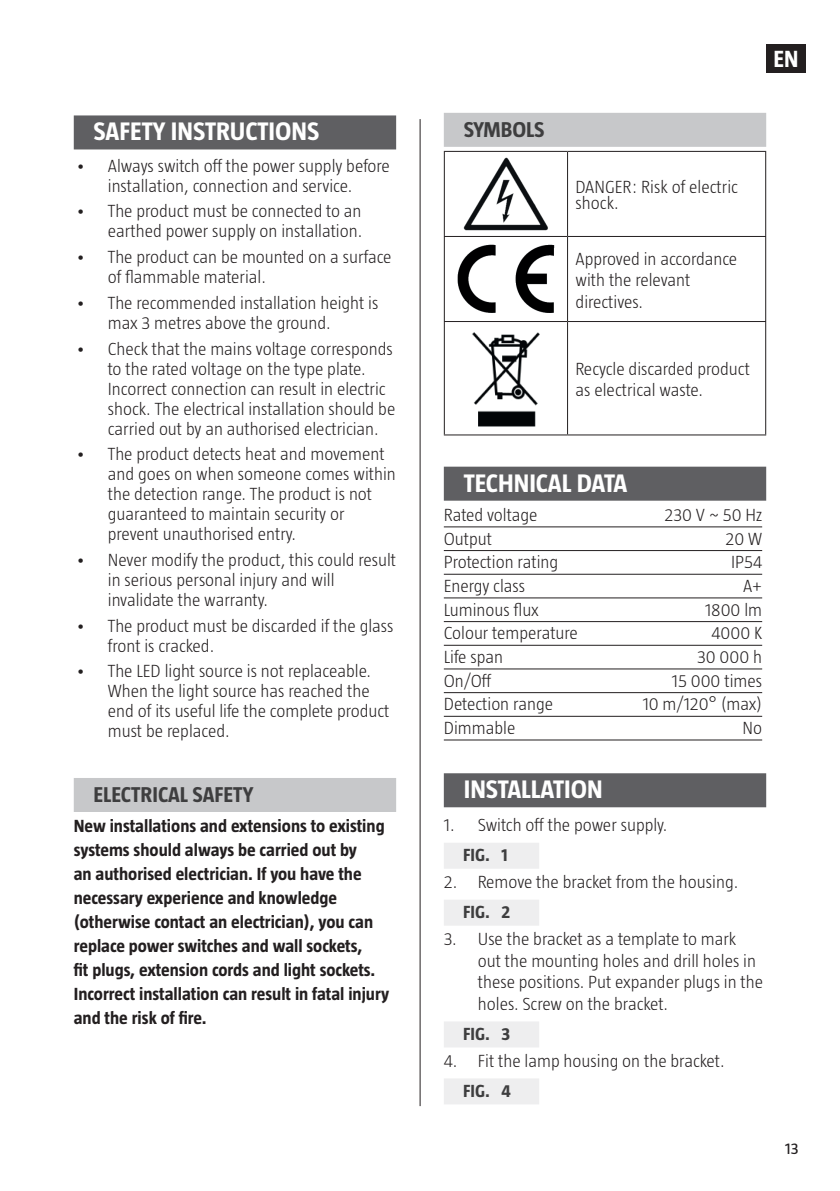
<style>
.page{position:relative;width:840px;height:1191px;background:#fff}
.page>*{position:absolute;margin:0;border:0;box-sizing:border-box;transform-origin:0 0}
.t1{font:700 26px "Taz";color:#fff}
.t2{font:700 24px "Taz";color:#fff}
.t3{font:700 22px "Taz";color:#3e3e3f}
.t4{font:300 18px/20px "Taz";color:#231f20}
.t5{font:700 18px/24px "Taz";color:#231f20}
.t6{font:700 18px "Taz";color:#3e3e3f}
.t7{font:16px "Taz";color:#231f20}
</style>
<div class="page">
<div style="left:765px;top:44px;width:39px;height:28px;background:#231f20"></div>
<hr style="left:419px;top:119px;width:1px;height:987px;background:#231f20">
<div style="left:443px;top:113px;width:322px;height:34px;background:#c7c8ca"></div>
<div style="left:443px;top:466px;width:322px;height:34px;background:#5f5f62"></div>
<hr style="left:443px;top:526px;width:318px;height:1px;background:#231f20">
<hr style="left:443px;top:550px;width:318px;height:1px;background:#231f20">
<hr style="left:443px;top:574px;width:318px;height:1px;background:#231f20">
<hr style="left:443px;top:597px;width:318px;height:1px;background:#231f20">
<hr style="left:443px;top:621px;width:318px;height:1px;background:#231f20">
<hr style="left:443px;top:645px;width:318px;height:1px;background:#231f20">
<hr style="left:443px;top:668px;width:318px;height:1px;background:#231f20">
<hr style="left:443px;top:692px;width:318px;height:1px;background:#231f20">
<hr style="left:443px;top:716px;width:318px;height:1px;background:#231f20">
<hr style="left:443px;top:739px;width:318px;height:1px;background:#231f20">
<div style="left:443px;top:773px;width:322px;height:34px;background:#5f5f62"></div>
<div style="left:443px;top:842px;width:96px;height:26px;background:#eeeeef"></div>
<div style="left:443px;top:899px;width:96px;height:26px;background:#eeeeef"></div>
<div style="left:443px;top:1021px;width:96px;height:26px;background:#eeeeef"></div>
<div style="left:443px;top:1078px;width:96px;height:26px;background:#eeeeef"></div>
<hr style="left:443px;top:151px;width:124px;height:1px;background:#231f20">
<hr style="left:443px;top:152px;width:1px;height:84px;background:#231f20">
<hr style="left:567px;top:151px;width:198px;height:1px;background:#231f20">
<hr style="left:566px;top:152px;width:1px;height:84px;background:#231f20">
<hr style="left:764px;top:152px;width:1px;height:84px;background:#231f20">
<hr style="left:443px;top:236px;width:124px;height:1px;background:#231f20">
<hr style="left:443px;top:237px;width:1px;height:84px;background:#231f20">
<hr style="left:567px;top:236px;width:198px;height:1px;background:#231f20">
<hr style="left:566px;top:237px;width:1px;height:84px;background:#231f20">
<hr style="left:764px;top:237px;width:1px;height:84px;background:#231f20">
<hr style="left:443px;top:321px;width:124px;height:1px;background:#231f20">
<hr style="left:443px;top:322px;width:1px;height:112px;background:#231f20">
<hr style="left:567px;top:321px;width:198px;height:1px;background:#231f20">
<hr style="left:566px;top:322px;width:1px;height:112px;background:#231f20">
<hr style="left:764px;top:322px;width:1px;height:112px;background:#231f20">
<hr style="left:443px;top:434px;width:124px;height:1px;background:#231f20">
<hr style="left:567px;top:434px;width:198px;height:1px;background:#231f20">
<img style="left:463px;top:157px;width:85px;height:74px">
<img style="left:457px;top:244px;width:98px;height:69px">
<img style="left:472px;top:332px;width:68px;height:95px">
<div style="left:74px;top:115px;width:322px;height:34px;background:#5f5f62"></div>
<div style="left:74px;top:778px;width:322px;height:34px;background:#c7c8ca"></div>
<h1 class="t1" style="left:94px;top:117px;width:227px">SAFETY INSTRUCTIONS</h1>
<p class="t4" style="left:76px;top:155px;width:315px;text-align:center">• Always switch off the power supply before installation, connection and service.</p>
<p class="t4" style="left:76px;top:201px;width:288px;text-align:right">• The product must be connected to an earthed power supply on installation.</p>
<p class="t4" style="left:108px;top:247px;width:285px;text-indent:-32px">• The product can be mounted on a surface of flammable material.</p>
<p class="t4" style="left:108px;top:292px;width:272px;text-indent:-32px">• The recommended installation height is max 3 metres above the ground.</p>
<p class="t4" style="left:108px;top:338px;width:289px;text-indent:-32px">• Check that the mains voltage corresponds to the rated voltage on the type plate.<br>Incorrect connection can result in electric shock. The electrical installation should be carried out by an authorised electrician.</p>
<p class="t4" style="left:108px;top:444px;width:289px;text-indent:-32px">• The product detects heat and movement and goes on when someone comes within the detection range. The product is not guaranteed to maintain security or prevent unauthorised entry.</p>
<p class="t4" style="left:108px;top:549px;width:290px;text-indent:-32px">• Never modify the product, this could result in serious personal injury and will invalidate the warranty.</p>
<p class="t4" style="left:108px;top:615px;width:287px;text-indent:-32px">• The product must be discarded if the glass front is cracked.</p>
<p class="t4" style="left:108px;top:661px;width:283px;text-indent:-32px">• The LED light source is not replaceable.<br>When the light source has reached the end of its useful life the complete product must be replaced.</p>
<p class="t3" style="left:94px;top:782px;width:161px">ELECTRICAL SAFETY</p>
<p class="t5" style="left:74px;top:813px;width:316px">New installations and extensions to existing systems should always be carried out by<br>an authorised electrician. If you have the necessary experience and knowledge (otherwise contact an electrician), you can replace power switches and wall sockets,<br>fit plugs, extension cords and light sockets.<br>Incorrect installation can result in fatal injury and the risk of fire.</p>
<p class="t3" style="left:463px;top:117px;width:82px">SYMBOLS</p>
<h2 class="t2" style="left:773px;top:45px;width:26px">EN</h2>
<p class="t4" style="left:575px;top:179px;width:164px;line-height:16px">DANGER: Risk of electric shock.</p>
<p class="t4" style="left:575px;top:247px;width:163px;line-height:21.6px">Approved in accordance with the relevant directives.</p>
<p class="t4" style="left:575px;top:357px;width:176px;line-height:21.6px">Recycle discarded product as electrical waste.</p>
<h1 class="t1" style="left:463px;top:468px;width:165px">TECHNICAL DATA</h1>
<p class="t4" style="left:443px;top:504px;width:95px">Rated voltage</p>
<p class="t4" style="left:664px;top:504px;width:99px">230 V ~ 50 Hz</p>
<p class="t4" style="left:443px;top:528px;width:50px">Output</p>
<p class="t4" style="left:725px;top:528px;width:38px">20 W</p>
<p class="t4" style="left:443px;top:552px;width:116px">Protection rating</p>
<p class="t4" style="left:730px;top:552px;width:33px">IP54</p>
<p class="t4" style="left:443px;top:575px;width:83px">Energy class</p>
<p class="t4" style="left:742px;top:575px;width:21px">A+</p>
<p class="t4" style="left:443px;top:599px;width:96px">Luminous flux</p>
<p class="t4" style="left:704px;top:599px;width:59px">1800 lm</p>
<p class="t4" style="left:443px;top:623px;width:135px">Colour temperature</p>
<p class="t4" style="left:711px;top:623px;width:52px">4000 K</p>
<p class="t4" style="left:443px;top:646px;width:61px">Life span</p>
<p class="t4" style="left:696px;top:646px;width:67px">30 000 h</p>
<p class="t4" style="left:443px;top:670px;width:49px">On/Off</p>
<p class="t4" style="left:671px;top:670px;width:92px">15 000 times</p>
<p class="t4" style="left:443px;top:694px;width:111px">Detection range</p>
<p class="t4" style="left:642px;top:694px;width:121px">10 m/120° (max)</p>
<p class="t4" style="left:443px;top:718px;width:73px">Dimmable</p>
<p class="t4" style="left:742px;top:718px;width:21px">No</p>
<h1 class="t1" style="left:463px;top:775px;width:140px">INSTALLATION</h1>
<p class="t4" style="left:443px;top:815px;width:225px">1. Switch off the power supply.</p>
<p class="t6" style="left:463px;top:844px;width:46px">FIG. 1</p>
<p class="t4" style="left:443px;top:872px;width:296px">2. Remove the bracket from the housing.</p>
<p class="t6" style="left:463px;top:901px;width:49px">FIG. 2</p>
<p class="t4" style="left:477px;top:928px;width:286px;line-height:21.6px;text-indent:-34px">3. Use the bracket as a template to mark out the mounting holes and drill holes in these positions. Put expander plugs in the holes. Screw on the bracket.</p>
<p class="t6" style="left:463px;top:1023px;width:49px">FIG. 3</p>
<p class="t4" style="left:443px;top:1050px;width:282px">4. Fit the lamp housing on the bracket.</p>
<p class="t6" style="left:463px;top:1080px;width:49px">FIG. 4</p>
<p class="t7" style="left:784px;top:1139px;width:15px">13</p>
</div>
